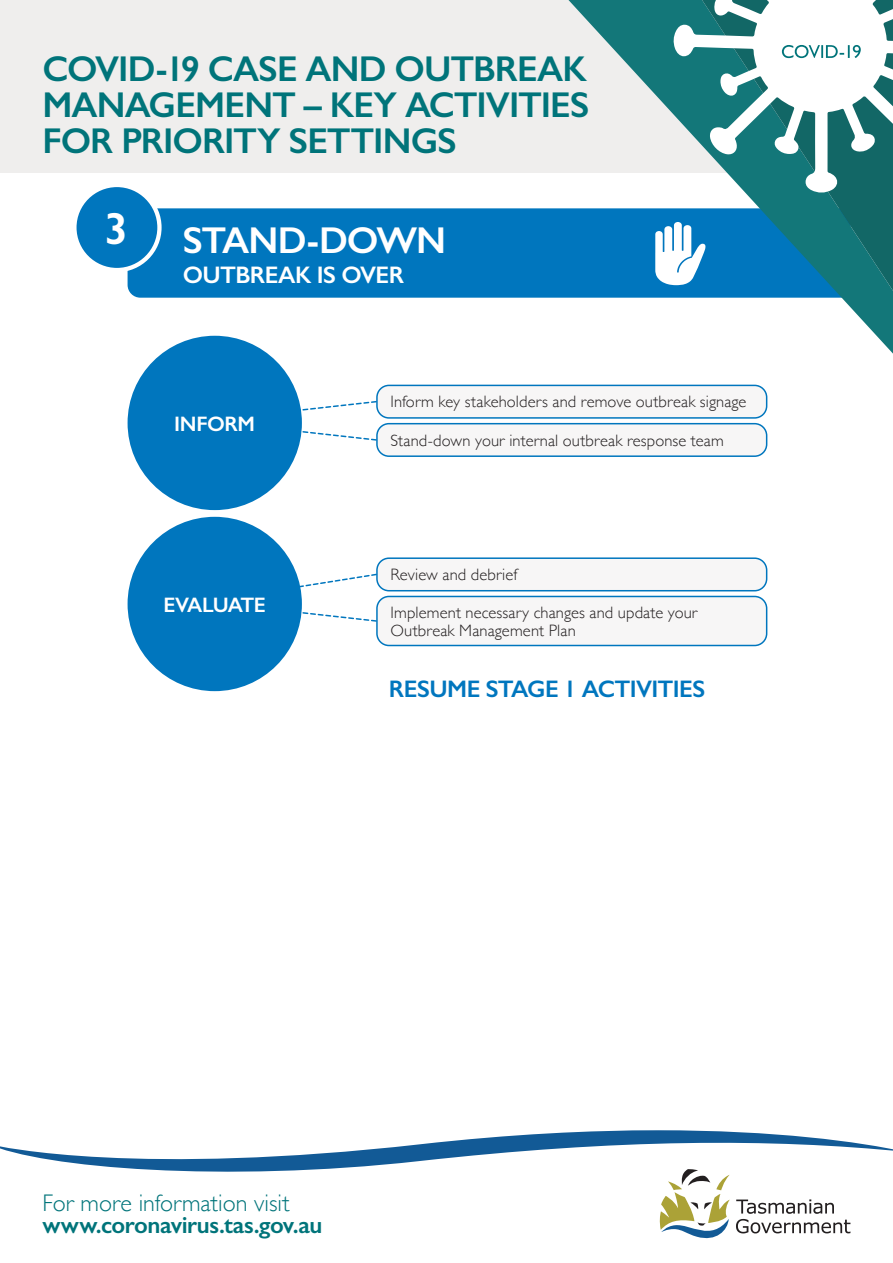
<style>
.page{position:relative;width:893px;height:1263px;background:#fff}
.page>*{position:absolute;margin:0;border:0;box-sizing:border-box;transform-origin:0 0}
.t1{font:600 45px "Gill Sans";color:#fff}
.t2{font:600 37.5px "Gill Sans";letter-spacing:-.035em;color:#fff}
.t3{font:600 36px/36px "Gill Sans";letter-spacing:-.025em;color:#00747a;text-align:justify}
.t4{font:600 24px/22.5px "Gill Sans";letter-spacing:-.02em;color:#00747a}
.t5{font:600 24px "Gill Sans";letter-spacing:-.025em;color:#0076be}
.t6{font:600 24px "Gill Sans";letter-spacing:-.025em;color:#fff}
.t7{font:600 21px "Gill Sans";letter-spacing:-.03em;color:#fff}
.t8{font:300 16.5px/18px "Gill Sans";letter-spacing:.01em;color:#231f20}
.s1{font-weight:300}
</style>
<div class="page">
<svg style="left:299px;top:400px;width:78px;height:41px"></svg>
<svg style="left:296px;top:573px;width:81px;height:49px"></svg>
<div style="left:128px;top:336px;width:174px;height:174px;background:#0076be;border-radius:50%"></div>
<div style="left:128px;top:517px;width:174px;height:174px;background:#0076be;border-radius:50%"></div>
<div style="left:128px;top:208px;width:440px;height:90px;background:#0076be"></div>
<div style="left:377px;top:385px;width:390px;height:33px;background:#f7f6f6;border-radius:12px"></div>
<div style="left:376px;top:385px;width:391px;height:34px;border:2px solid #0076be;border-radius:12px"></div>
<div style="left:377px;top:558px;width:390px;height:33px;background:#f7f6f6;border-radius:12px"></div>
<div style="left:376px;top:557px;width:391px;height:34px;border:2px solid #0076be;border-radius:12px"></div>
<div style="left:377px;top:424px;width:390px;height:32px;background:#f7f6f6;border-radius:12px"></div>
<div style="left:376px;top:423px;width:391px;height:34px;border:2px solid #0076be;border-radius:12px"></div>
<div style="left:377px;top:596px;width:390px;height:49px;background:#f7f6f6;border-radius:12px"></div>
<div style="left:376px;top:596px;width:391px;height:50px;border:2px solid #0076be;border-radius:12px"></div>
<div style="left:74px;top:185px;width:85px;height:85px;background:#0076be;border-radius:50%"></div>
<div style="left:72px;top:183px;width:90px;height:89px;border:4px solid #fff;border-radius:50%"></div>
<svg style="left:0;top:1130px;width:893px;height:42px"></svg>
<svg style="left:659px;top:1169px;width:71px;height:70px"></svg>
<svg style="left:736px;top:1199px;width:114px;height:34px"></svg>
<div style="left:0;top:0;width:893px;height:172px;background:#efeeed"></div>
<svg style="left:568px;top:0;width:325px;height:354px"></svg>
<svg style="left:702px;top:193px;width:191px;height:98px;background:#147998"></svg>
<svg style="left:673px;top:0;width:220px;height:193px;background:#8cb9ba"></svg>
<p class="t3" style="left:43px;top:51px;width:548px">COVID-19 CASE AND OUTBREAK MANAGEMENT – KEY ACTIVITIES FOR PRIORITY SETTINGS</p>
<p class="t1" style="left:104px;top:201px;width:25px">3</p>
<p class="t2" style="left:183px;top:218px;width:265px">STAND-DOWN</p>
<p class="t6" style="left:183px;top:260px;width:223px">OUTBREAK IS OVER</p>
<p class="t7" style="left:174px;top:411px;width:82px">INFORM</p>
<p class="t8" style="left:390px;top:392px;width:357px">Inform key stakeholders and remove outbreak signage</p>
<p class="t8" style="left:390px;top:430px;width:335px">Stand-down your internal outbreak response team</p>
<p class="t7" style="left:163px;top:592px;width:104px">EVALUATE</p>
<p class="t8" style="left:390px;top:565px;width:128px">Review and debrief</p>
<p class="t8" style="left:390px;top:602px;width:308px">Implement necessary changes and update your<br>Outbreak Management Plan</p>
<p class="t5" style="left:389px;top:675px;width:318px">RESUME STAGE 1 ACTIVITIES</p>
<p class="t4" style="left:43px;top:1191px;width:282px"><span class="s1">For more information visit </span>www.coronavirus.tas.gov.au</p>
</div>
